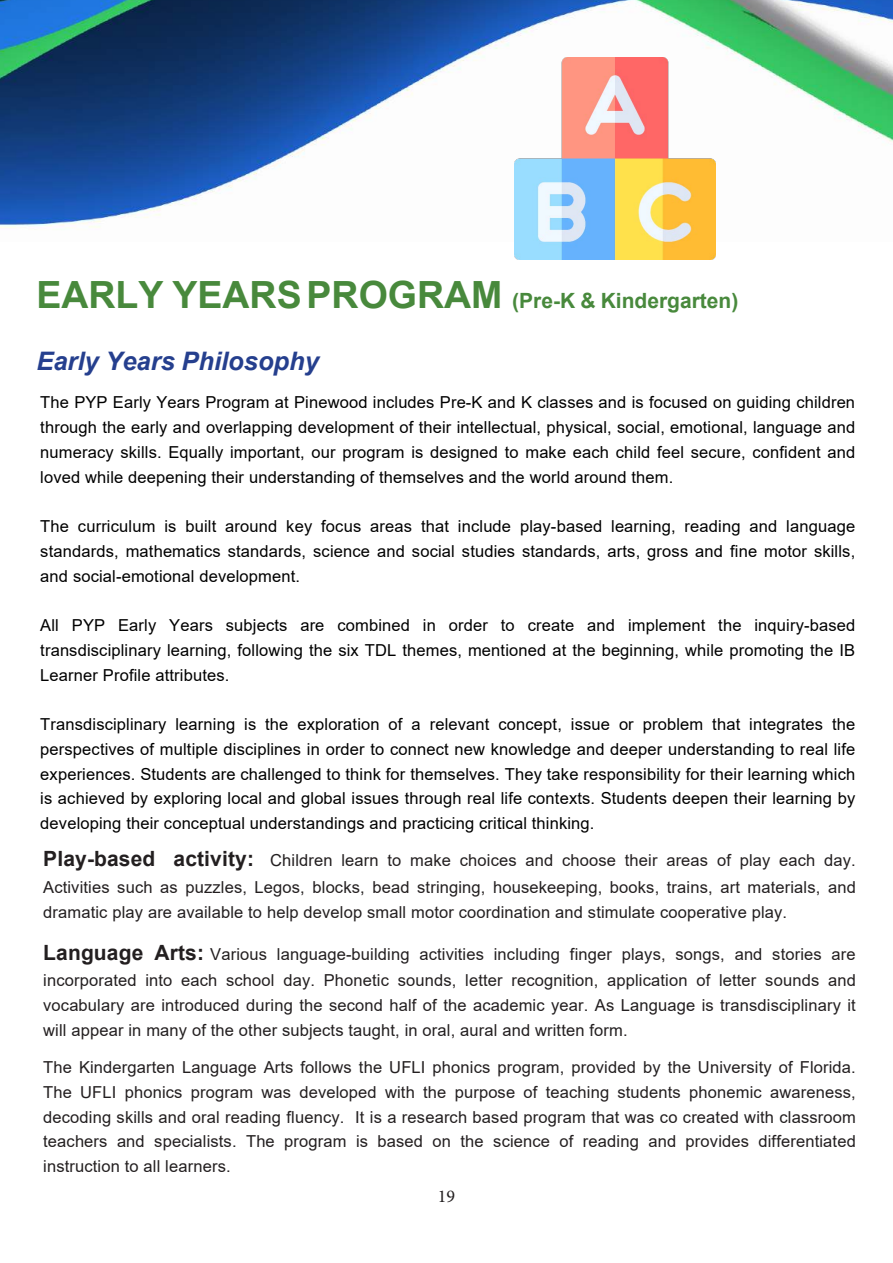
<style>
.page{position:relative;width:893px;height:1263px;background:#fff}
.page>*{position:absolute;margin:0;border:0;box-sizing:border-box;transform-origin:0 0}
.t1{font:italic 700 25.5px "Arial";color:#253f8e}
.t2{font:700 21px "Arial";color:#48893c}
.t3{font:18px "Minion Pro";color:#231f20}
.t4{font:16.5px/24.8px "Arial";letter-spacing:.01em;color:#000;text-align:justify}
.t5{font:16.5px/24.8px "Arial";letter-spacing:.01em;color:#231f20}
.s1{font-size:37.5px}
.s2{font-weight:700;font-size:21px}
</style>
<div class="page">
<img style="left:0;top:0;width:893px;height:230px">
<img style="left:514px;top:58px;width:202px;height:201px">
<p class="t2" style="left:36px;top:286px;width:703px"><span class="s1">EARLY YEARSPROGRAM</span> (Pre-K &amp; Kindergarten)</p>
<h1 class="t1" style="left:36px;top:344px;width:284px">Early Years Philosophy</h1>
<p class="t4" style="left:40px;top:390px;width:816px">The PYP Early Years Program at Pinewood includes Pre-K and K classes and is focused on guiding children through the early and overlapping development of their intellectual, physical, social, emotional, language and numeracy skills. Equally important, our program is designed to make each child feel secure, confident and loved while deepening their understanding of themselves and the world around them.</p>
<p class="t4" style="left:40px;top:514px;width:816px">The curriculum is built around key focus areas that include play-based learning, reading and language standards, mathematics standards, science and social studies standards, arts, gross and fine motor skills, and social-emotional development.</p>
<p class="t4" style="left:40px;top:613px;width:816px">All PYP Early Years subjects are combined in order to create and implement the inquiry-based transdisciplinary learning, following the six TDL themes, mentioned at the beginning, while promoting the IB Learner Profile attributes.</p>
<p class="t4" style="left:40px;top:712px;width:816px">Transdisciplinary learning is the exploration of a relevant concept, issue or problem that integrates the perspectives of multiple disciplines in order to connect new knowledge and deeper understanding to real life experiences. Students are challenged to think for themselves. They take responsibility for their learning which is achieved by exploring local and global issues through real life contexts. Students deepen their learning by developing their conceptual understandings and practicing critical thinking.</p>
<p class="t5" style="left:43px;top:847px;width:814px;line-height:26.7px"><span class="s2">Play-based activity:</span> Children learn to make choices and choose their areas of play each day.<br>Activities such as puzzles, Legos, blocks, bead stringing, housekeeping, books, trains, art materials, and</p>
<p class="t5" style="left:43px;top:899px;width:745px">dramatic play are available to help develop small motor coordination and stimulate cooperative play.</p>
<p class="t5" style="left:43px;top:940px;width:814px;line-height:26.7px"><span class="s2">Language Arts:</span> Various language-building activities including finger plays, songs, and stories are incorporated into each school day. Phonetic sounds, letter recognition, application of letter sounds and</p>
<p class="t5" style="left:43px;top:993px;width:814px">vocabulary are introduced during the second half of the academic year. As Language is transdisciplinary it will appear in many of the other subjects taught, in oral, aural and written form.</p>
<p class="t5" style="left:43px;top:1055px;width:814px;text-align:justify">The Kindergarten Language Arts follows the UFLI phonics program, provided by the University of Florida.<br>The UFLI phonics program was developed with the purpose of teaching students phonemic awareness, decoding skills and oral reading fluency. It is a research based program that was co created with classroom teachers and specialists. The program is based on the science of reading and provides differentiated instruction to all learners.</p>
<p class="t3" style="left:438px;top:1184px;width:19px">19</p>
</div>
